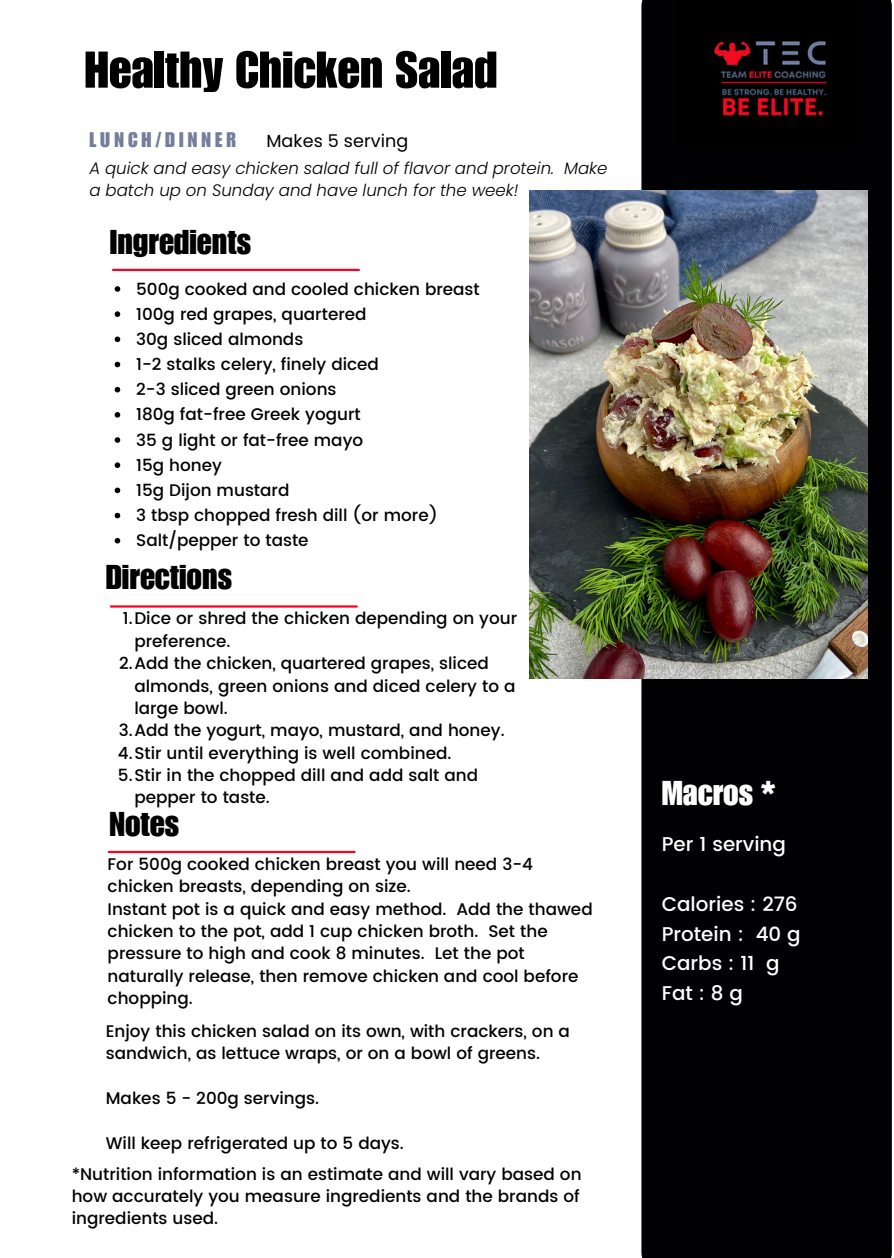
<style>
.page{position:relative;width:894px;height:1258px;background:#fff}
.page>*{position:absolute;margin:0;border:0;box-sizing:border-box;transform-origin:0 0}
.t1{font:50.7px "Impact LT Std";color:#000}
.t2{font:33.6px "Impact LT Std";color:#000}
.t3{font:33.6px "Impact LT Std";color:#fff}
.t4{font:20.7px "Impact LT Std";letter-spacing:.2em;color:#767c9c}
.t5{font:500 19.8px "Poppins";color:#fff}
.t6{font:17.7px "Poppins";letter-spacing:.005em;color:#010002}
.t7{font:500 16.8px/22.5px "Poppins";color:#000}
.t8{font:italic 300 16.5px/22.2px "Poppins";color:#000}
</style>
<div class="page">
<div style="left:641px;top:0;width:250px;height:1258px;background:#010002"></div>
<img style="left:529px;top:190px;width:338px;height:489px">
<hr style="left:111px;top:605px;width:246px;height:3px;background:#f90321">
<hr style="left:113px;top:269px;width:246px;height:2px;background:#f90321">
<hr style="left:109px;top:851px;width:245px;height:2px;background:#f90321">
<img style="left:674px;top:0;width:185px;height:149px">
<svg style="left:115px;top:286px;width:5px;height:6px"></svg>
<svg style="left:115px;top:311px;width:5px;height:6px"></svg>
<svg style="left:115px;top:336px;width:5px;height:6px"></svg>
<svg style="left:115px;top:362px;width:5px;height:5px"></svg>
<svg style="left:115px;top:387px;width:5px;height:5px"></svg>
<svg style="left:115px;top:412px;width:5px;height:6px"></svg>
<svg style="left:115px;top:437px;width:5px;height:6px"></svg>
<svg style="left:115px;top:462px;width:5px;height:6px"></svg>
<svg style="left:115px;top:487px;width:5px;height:6px"></svg>
<svg style="left:115px;top:513px;width:5px;height:5px"></svg>
<svg style="left:115px;top:538px;width:5px;height:5px"></svg>
<p class="t1" style="left:84px;top:51px;width:414px">Healthy Chicken Salad</p>
<p class="t4" style="left:89px;top:132px;width:148px">LUNCH/DINNER</p>
<p class="t6" style="left:266px;top:128px;width:143px">Makes 5 serving</p>
<p class="t8" style="left:89px;top:157px;width:519px">A quick and easy chicken salad full of flavor and protein. Make a batch up on Sunday and have lunch for the week!</p>
<p class="t2" style="left:110px;top:230px;width:142px">Ingredients</p>
<p class="t7" style="left:136px;top:277px;width:345px">500g cooked and cooled chicken breast</p>
<p class="t7" style="left:136px;top:303px;width:232px">100g red grapes, quartered</p>
<p class="t7" style="left:136px;top:328px;width:168px">30g sliced almonds</p>
<p class="t7" style="left:136px;top:353px;width:244px">1-2 stalks celery, finely diced</p>
<p class="t7" style="left:136px;top:378px;width:202px">2-3 sliced green onions</p>
<p class="t7" style="left:136px;top:403px;width:226px">180g fat-free Greek yogurt</p>
<p class="t7" style="left:136px;top:428px;width:228px">35 g light or fat-free mayo</p>
<p class="t7" style="left:136px;top:454px;width:87px">15g honey</p>
<p class="t7" style="left:136px;top:479px;width:155px">15g Dijon mustard</p>
<p class="t7" style="left:136px;top:504px;width:303px">3 tbsp chopped fresh dill (or more)</p>
<p class="t7" style="left:136px;top:529px;width:174px">Salt/pepper to taste</p>
<p class="t2" style="left:106px;top:564px;width:128px">Directions</p>
<p class="t7" style="left:134px;top:607px;width:384px;text-indent:-11px">1.Dice or shred the chicken depending on your preference.</p>
<p class="t7" style="left:134px;top:652px;width:382px;text-indent:-15px">2.Add the chicken, quartered grapes, sliced almonds, green onions and diced celery to a large bowl.</p>
<p class="t7" style="left:119px;top:719px;width:387px">3.Add the yogurt, mayo, mustard, and honey.</p>
<p class="t7" style="left:118px;top:742px;width:335px">4.Stir until everything is well combined.</p>
<p class="t7" style="left:134px;top:764px;width:345px;text-indent:-16px">5.Stir in the chopped dill and add salt and pepper to taste.</p>
<p class="t2" style="left:109px;top:812px;width:71px">Notes</p>
<p class="t7" style="left:108px;top:853px;width:427px">For 500g cooked chicken breast you will need 3-4 chicken breasts, depending on size.</p>
<p class="t7" style="left:108px;top:897px;width:486px">Instant pot is a quick and easy method. Add the thawed chicken to the pot, add 1 cup chicken broth. Set the pressure to high and cook 8 minutes. Let the pot naturally release, then remove chicken and cool before chopping.</p>
<p class="t7" style="left:106px;top:1020px;width:465px">Enjoy this chicken salad on its own, with crackers, on a sandwich, as lettuce wraps, or on a bowl of greens.</p>
<p class="t7" style="left:106px;top:1087px;width:215px">Makes 5 - 200g servings.</p>
<p class="t7" style="left:106px;top:1131px;width:299px">Will keep refrigerated up to 5 days.</p>
<p class="t7" style="left:72px;top:1162px;width:511px;text-align:justify">*Nutrition information is an estimate and will vary based on how accurately you measure ingredients and the brands of ingredients used.</p>
<p class="t3" style="left:661px;top:781px;width:115px">Macros *</p>
<p class="t5" style="left:661px;top:833px;width:126px">Per 1 serving</p>
<p class="t5" style="left:661px;top:892px;width:137px">Calories : 276</p>
<p class="t5" style="left:661px;top:922px;width:140px">Protein : 40 g</p>
<p class="t5" style="left:661px;top:952px;width:119px">Carbs : 11 g</p>
<p class="t5" style="left:661px;top:982px;width:83px">Fat:8g</p>
</div>
